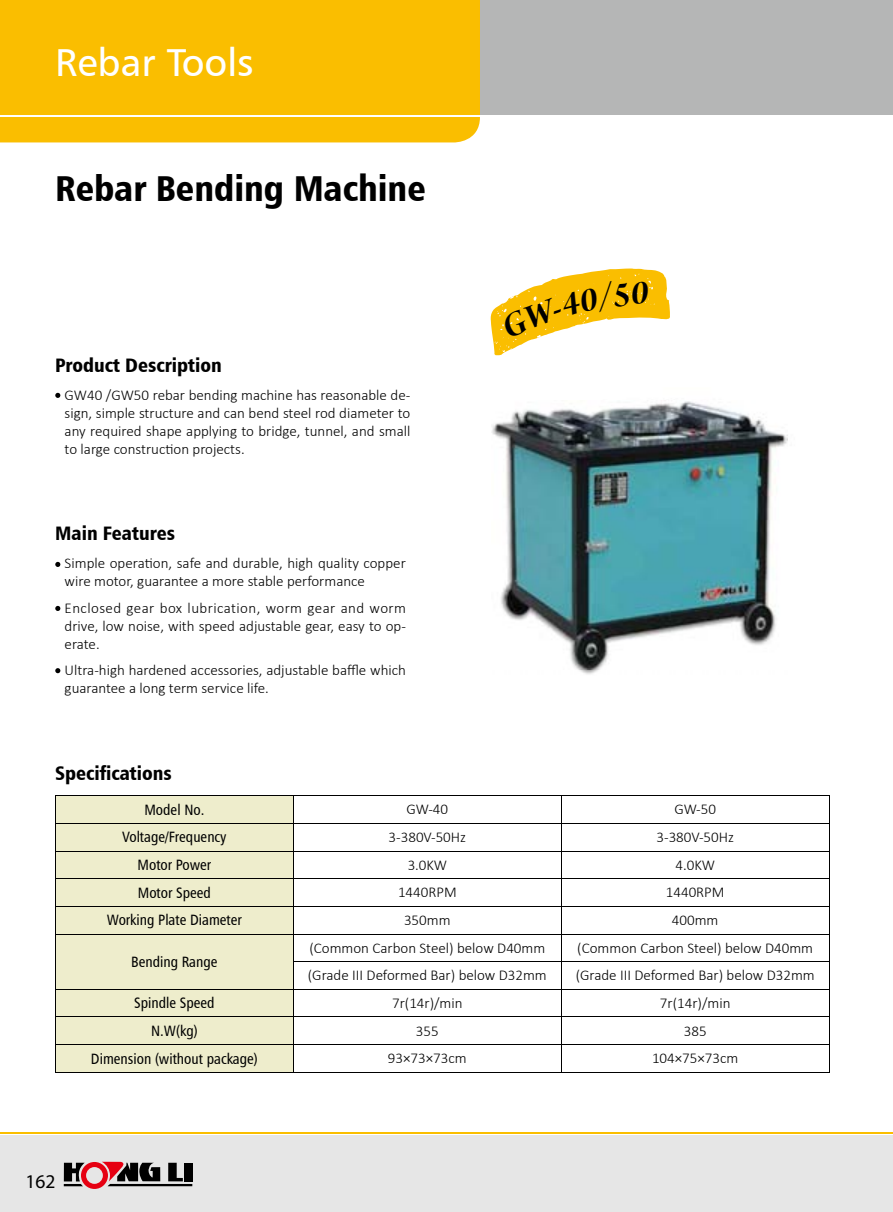
<style>
.page{position:relative;width:893px;height:1212px;background:#fff}
.page>*{position:absolute;margin:0;border:0;box-sizing:border-box;transform-origin:0 0}
.t1{font:39px "Humanist 777 BT Roman B";color:#fff}
.t2{font:36px "Humanist 777 BT Black Condensed B";color:#000}
.t3{font:19.5px "Humanist 777 BT Black Condensed B";color:#000}
.t4{font:19.5px "Myriad Pro";color:#000}
.t5{font:300 15px/18px "Calibri";color:#000;text-align:justify}
.t6{font:15px "Humanist 777 BT Roman Condensed B";color:#000}
</style>
<div class="page">
<div style="left:0;top:1135px;width:893px;height:77px;background:#e6e6e6"></div>
<div style="left:0;top:0;width:893px;height:115px;background:#b5b6b6"></div>
<div style="left:0;top:0;width:480px;height:142px;background:#fabe00"></div>
<hr style="left:0;top:115px;width:480px;height:1px;background:#fff">
<hr style="left:0;top:1132px;width:893px;height:1px;background:#fabe00">
<svg style="left:64px;top:1162px;width:128px;height:27px"></svg>
<svg style="left:55px;top:393px;width:5px;height:5px"></svg>
<svg style="left:55px;top:562px;width:5px;height:5px"></svg>
<svg style="left:55px;top:606px;width:5px;height:5px"></svg>
<svg style="left:55px;top:668px;width:5px;height:5px"></svg>
<div style="left:56px;top:796px;width:237px;height:276px;background:#eeedcc"></div>
<hr style="left:55px;top:795px;width:238px;height:1px;background:#000">
<hr style="left:293px;top:795px;width:268px;height:1px;background:#000">
<hr style="left:561px;top:795px;width:268px;height:1px;background:#000">
<hr style="left:55px;top:823px;width:238px;height:1px;background:#000">
<hr style="left:293px;top:823px;width:268px;height:1px;background:#000">
<hr style="left:561px;top:823px;width:268px;height:1px;background:#000">
<hr style="left:55px;top:851px;width:238px;height:1px;background:#000">
<hr style="left:293px;top:851px;width:268px;height:1px;background:#000">
<hr style="left:561px;top:851px;width:268px;height:1px;background:#000">
<hr style="left:55px;top:878px;width:238px;height:1px;background:#000">
<hr style="left:293px;top:878px;width:268px;height:1px;background:#000">
<hr style="left:561px;top:878px;width:268px;height:1px;background:#000">
<hr style="left:55px;top:906px;width:238px;height:1px;background:#000">
<hr style="left:293px;top:906px;width:268px;height:1px;background:#000">
<hr style="left:561px;top:906px;width:268px;height:1px;background:#000">
<hr style="left:55px;top:934px;width:238px;height:1px;background:#000">
<hr style="left:293px;top:934px;width:268px;height:1px;background:#000">
<hr style="left:561px;top:934px;width:268px;height:1px;background:#000">
<hr style="left:55px;top:989px;width:238px;height:1px;background:#000">
<hr style="left:293px;top:961px;width:268px;height:1px;background:#000">
<hr style="left:561px;top:961px;width:268px;height:1px;background:#000">
<hr style="left:293px;top:989px;width:268px;height:1px;background:#000">
<hr style="left:561px;top:989px;width:268px;height:1px;background:#000">
<hr style="left:55px;top:1017px;width:238px;height:1px;background:#000">
<hr style="left:293px;top:1017px;width:268px;height:1px;background:#000">
<hr style="left:561px;top:1017px;width:268px;height:1px;background:#000">
<hr style="left:55px;top:1044px;width:238px;height:1px;background:#000">
<svg style="left:55px;top:796px;width:1px;height:276px"></svg>
<hr style="left:293px;top:1044px;width:268px;height:1px;background:#000">
<svg style="left:293px;top:796px;width:1px;height:276px"></svg>
<hr style="left:561px;top:1044px;width:268px;height:1px;background:#000">
<svg style="left:561px;top:796px;width:1px;height:276px"></svg>
<svg style="left:829px;top:796px;width:1px;height:276px"></svg>
<hr style="left:55px;top:1072px;width:238px;height:1px;background:#000">
<hr style="left:293px;top:1072px;width:268px;height:1px;background:#000">
<hr style="left:561px;top:1072px;width:268px;height:1px;background:#000">
<img style="left:492px;top:401px;width:296px;height:268px">
<svg style="left:490px;top:268px;width:180px;height:88px"></svg>
<h1 class="t1" style="left:55px;top:38px;width:200px">Rebar Tools</h1>
<h2 class="t2" style="left:55px;top:165px;width:372px">Rebar Bending Machine</h2>
<h3 class="t3" style="left:55px;top:353px;width:168px">Product Description</h3>
<p class="t5" style="left:65px;top:386px;width:347px">GW40 /GW50 rebar bending machine has reasonable de&shy;sign, simple structure and can bend steel rod diameter to any required shape applying to bridge, tunnel, and small to large construction projects.</p>
<h3 class="t3" style="left:55px;top:521px;width:121px">Main Features</h3>
<p class="t5" style="left:65px;top:554px;width:343px">Simple operation, safe and durable, high quality copper wire motor, guarantee a more stable performance</p>
<p class="t5" style="left:65px;top:599px;width:343px">Enclosed gear box lubrication, worm gear and worm drive, low noise, with speed adjustable gear, easy to op&shy;erate.</p>
<p class="t5" style="left:65px;top:661px;width:343px">Ultra-high hardened accessories, adjustable baffle which guarantee a long term service life.</p>
<h3 class="t3" style="left:55px;top:761px;width:118px">Specifications</h3>
<p class="t6" style="left:144px;top:800px;width:61px">Model No.</p>
<p class="t5" style="left:407px;top:800px;width:43px">GW-40</p>
<p class="t5" style="left:674px;top:800px;width:43px">GW-50</p>
<p class="t6" style="left:122px;top:828px;width:106px">Voltage/Frequency</p>
<p class="t5" style="left:389px;top:828px;width:79px">3-380V-50Hz</p>
<p class="t5" style="left:656px;top:828px;width:79px">3-380V-50Hz</p>
<p class="t6" style="left:138px;top:855px;width:75px">Motor Power</p>
<p class="t5" style="left:408px;top:855px;width:41px">3.0KW</p>
<p class="t5" style="left:676px;top:855px;width:41px">4.0KW</p>
<p class="t6" style="left:138px;top:883px;width:75px">Motor Speed</p>
<p class="t5" style="left:398px;top:883px;width:60px">1440RPM</p>
<p class="t5" style="left:666px;top:883px;width:60px">1440RPM</p>
<p class="t6" style="left:107px;top:911px;width:136px">Working Plate Diameter</p>
<p class="t5" style="left:404px;top:911px;width:48px">350mm</p>
<p class="t5" style="left:672px;top:911px;width:48px">400mm</p>
<p class="t6" style="left:131px;top:952px;width:88px">Bending Range</p>
<p class="t5" style="left:309px;top:938px;width:237px">(Common Carbon Steel) below D40mm</p>
<p class="t5" style="left:577px;top:938px;width:237px">(Common Carbon Steel) below D40mm</p>
<p class="t5" style="left:308px;top:966px;width:241px">(Grade III Deformed Bar) below D32mm</p>
<p class="t5" style="left:576px;top:966px;width:241px">(Grade III Deformed Bar) below D32mm</p>
<p class="t6" style="left:134px;top:994px;width:82px">Spindle Speed</p>
<p class="t5" style="left:392px;top:994px;width:72px">7r(14r)/min</p>
<p class="t5" style="left:660px;top:994px;width:72px">7r(14r)/min</p>
<p class="t6" style="left:151px;top:1021px;width:48px">N.W(kg)</p>
<p class="t5" style="left:416px;top:1021px;width:24px">355</p>
<p class="t5" style="left:684px;top:1021px;width:24px">385</p>
<p class="t6" style="left:91px;top:1049px;width:168px">Dimension (without package)</p>
<p class="t5" style="left:388px;top:1049px;width:80px">93×73×73cm</p>
<p class="t5" style="left:652px;top:1049px;width:88px">104×75×73cm</p>
<h3 class="t4" style="left:26px;top:1169px;width:32px">162</h3>
</div>
